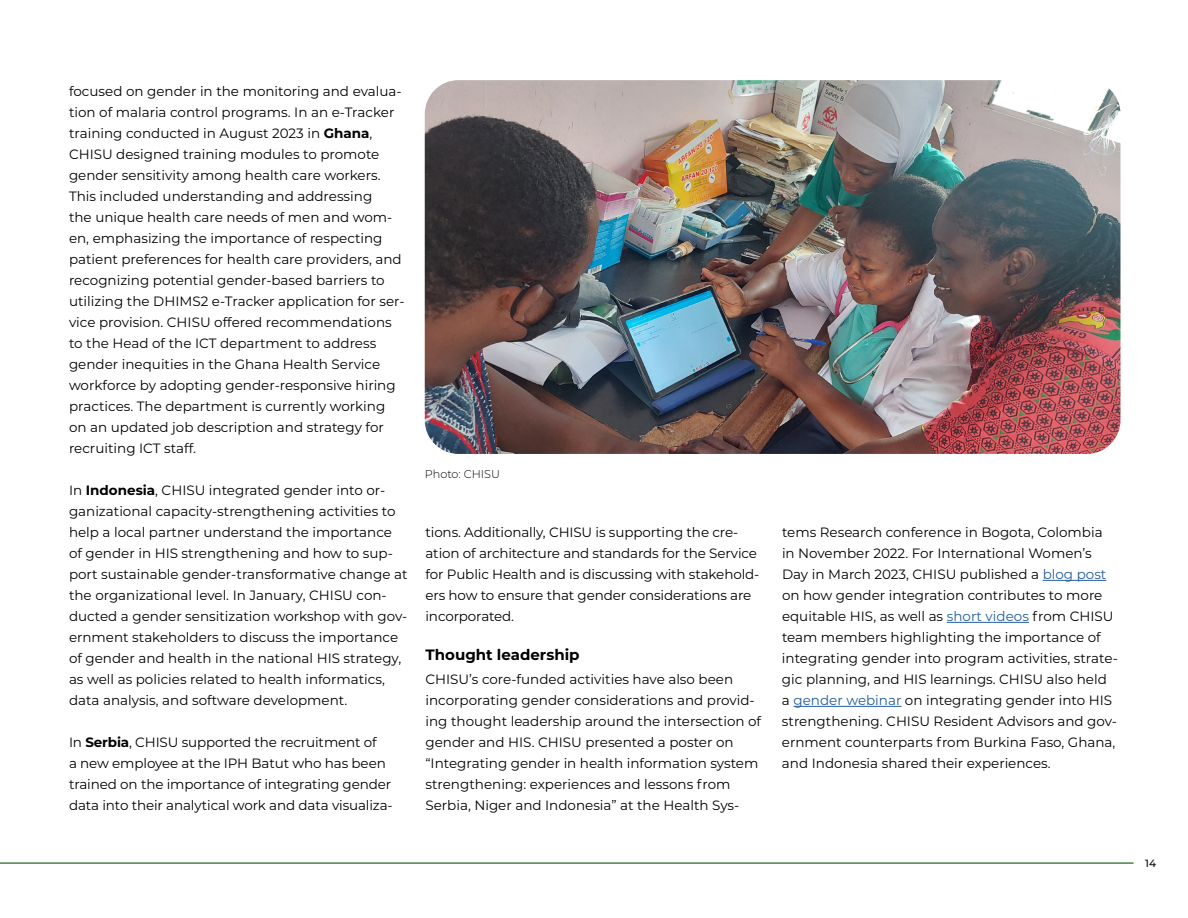
<style>
.page{position:relative;width:1188px;height:918px;background:#fff}
.page>*{position:absolute;margin:0;border:0;box-sizing:border-box;transform-origin:0 0}
.t1{font:700 15px "Jpfcxc Montserrat";color:#000}
.t2{font:13.5px/21px "Wjstfc Montserrat";color:#000}
.t3{font:300 11.25px "Rntmth Montserrat";color:#000}
.t4{font:500 10.5px "Rkvjlg Montserrat Alternates";color:#000}
.s1{font-family:"Jpfcxc Montserrat";font-weight:700}
.s2{color:#215e9e}
</style>
<div class="page">
<hr style="left:0;top:862px;width:1134px;height:2px;background:#45844a">
<hr style="left:1043px;top:580px;width:63px;height:1px;background:#215e9e">
<hr style="left:947px;top:622px;width:82px;height:1px;background:#215e9e">
<hr style="left:794px;top:706px;width:107px;height:1px;background:#215e9e">
<img style="left:425px;top:80px;width:695px;height:374px;border-radius:34px">
<p class="t2" style="left:69px;top:80px;width:334px">focused on gender in the monitoring and evalua-</p>
<p class="t2" style="left:69px;top:101px;width:327px">tion of malaria control programs. In an e-Tracker training conducted in August 2023 in <span class="s1">Ghana</span>, CHISU designed training modules to promote gender sensitivity among health care workers.<br>This included understanding and addressing</p>
<p class="t2" style="left:69px;top:227px;width:334px">en, emphasizing the importance of respecting patient preferences for health care providers, and recognizing potential gender-based barriers to</p>
<p class="t2" style="left:69px;top:311px;width:328px">vice provision. CHISU offered recommendations to the Head of the ICT department to address gender inequities in the Ghana Health Service workforce by adopting gender-responsive hiring practices. The department is currently working on an updated job description and strategy for recruiting ICT staff.</p>
<p class="t2" style="left:69px;top:206px;width:325px">the unique health care needs of men and wom-</p>
<p class="t2" style="left:69px;top:290px;width:337px">utilizing the DHIMS2 e-Tracker application for ser-</p>
<p class="t2" style="left:69px;top:479px;width:318px">In <span class="s1">Indonesia</span>, CHISU integrated gender into or-</p>
<p class="t2" style="left:69px;top:500px;width:328px">ganizational capacity-strengthening activities to help a local partner understand the importance</p>
<p class="t2" style="left:69px;top:563px;width:340px">port sustainable gender-transformative change at</p>
<p class="t2" style="left:69px;top:542px;width:326px">of gender in HIS strengthening and how to sup-</p>
<p class="t2" style="left:69px;top:584px;width:340px">the organizational level. In January, CHISU con&shy;ducted a gender sensitization workshop with gov-</p>
<p class="t2" style="left:69px;top:626px;width:334px">ernment stakeholders to discuss the importance of gender and health in the national HIS strategy, as well as policies related to health informatics, data analysis, and software development.</p>
<p class="t2" style="left:69px;top:731px;width:324px">In <span class="s1">Serbia</span>, CHISU supported the recruitment of<br>a new employee at the IPH Batut who has been trained on the importance of integrating gender</p>
<p class="t3" style="left:425px;top:466px;width:77px">Photo: CHISU</p>
<p class="t2" style="left:425px;top:521px;width:314px">tions. Additionally, CHISU is supporting the cre-</p>
<p class="t2" style="left:425px;top:542px;width:333px">ation of architecture and standards for the Service</p>
<p class="t2" style="left:425px;top:584px;width:327px">ers how to ensure that gender considerations are incorporated.</p>
<h4 class="t1" style="left:426px;top:644px;width:156px">Thought leadership</h4>
<p class="t2" style="left:426px;top:668px;width:309px">CHISU’s core-funded activities have also been</p>
<p class="t2" style="left:426px;top:710px;width:337px">ing thought leadership around the intersection of gender and HIS. CHISU presented a poster on “Integrating gender in health information system strengthening: experiences and lessons from</p>
<p class="t2" style="left:425px;top:563px;width:335px">for Public Health and is discussing with stakehold-</p>
<p class="t2" style="left:426px;top:689px;width:331px">incorporating gender considerations and provid-</p>
<p class="t2" style="left:69px;top:794px;width:325px">data into their analytical work and data visualiza-</p>
<p class="t2" style="left:426px;top:794px;width:315px">Serbia, Niger and Indonesia” at the Health Sys-</p>
<p class="t2" style="left:782px;top:521px;width:333px">tems Research conference in Bogota, Colombia in November 2022. For International Women’s Day in March 2023, CHISU published a <span class="s2">blog post </span>on how gender integration contributes to more equitable HIS, as well as <span class="s2">short videos</span> from CHISU team members highlighting the importance of</p>
<p class="t2" style="left:782px;top:668px;width:332px">gic planning, and HIS learnings. CHISU also held a <span class="s2">gender webinar</span> on integrating gender into HIS</p>
<p class="t2" style="left:782px;top:731px;width:335px">ernment counterparts from Burkina Faso, Ghana, and Indonesia shared their experiences.</p>
<p class="t2" style="left:782px;top:647px;width:337px">integrating gender into program activities, strate-</p>
<p class="t2" style="left:782px;top:710px;width:337px">strengthening. CHISU Resident Advisors and gov-</p>
<p class="t4" style="left:1145px;top:856px;width:12px">14</p>
</div>
